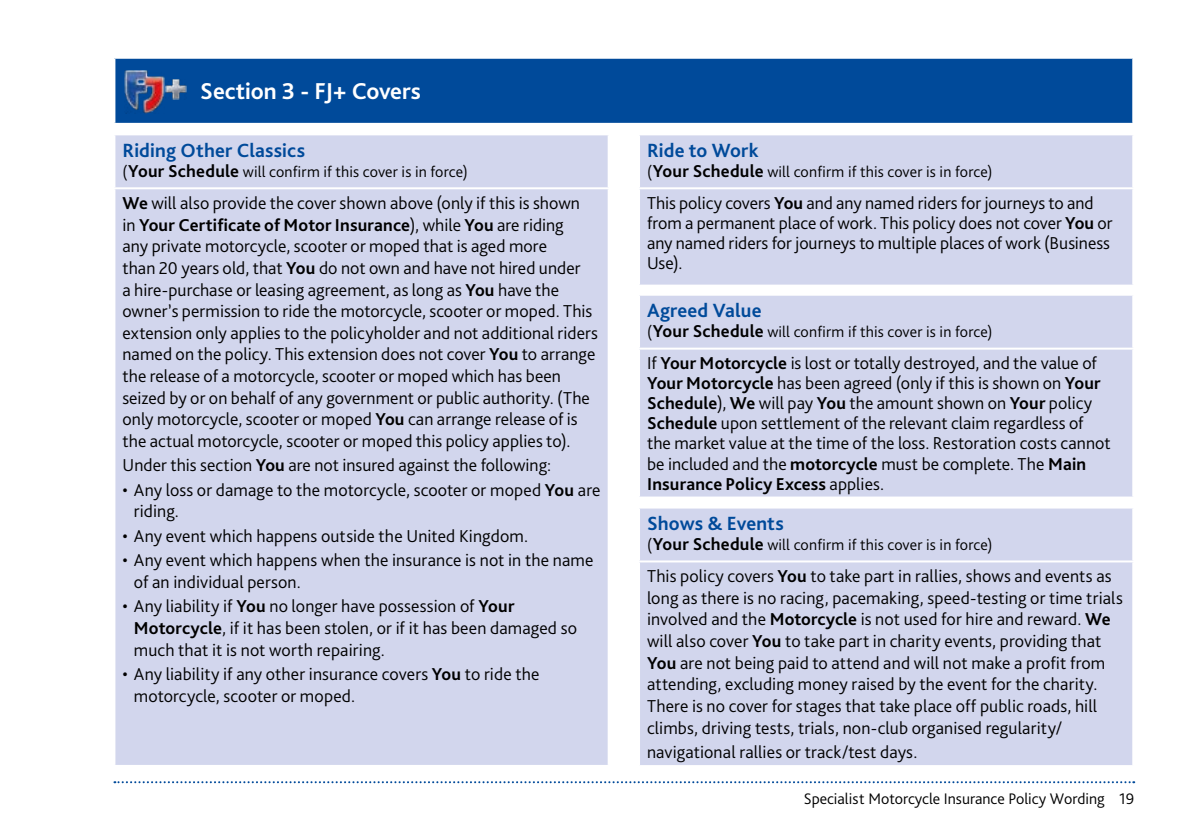
<style>
.page{position:relative;width:1191px;height:840px;background:#fff}
.page>*{position:absolute;margin:0;border:0;box-sizing:border-box;transform-origin:0 0}
.t1{font:700 24px "Bliss Pro";color:#fff}
.t2{font:700 20px "Bliss Pro";letter-spacing:.005em;color:#004a9a}
.t3{font:300 18px/21.6px "Bliss Pro";letter-spacing:.005em;color:#000}
.t4{font:300 16px "Bliss Pro";letter-spacing:.005em;color:#000}
.s1{font-weight:700;font-size:18px}
.s2{font-weight:700}
</style>
<div class="page">
<svg style="left:114px;top:781px;width:1020px;height:1px"></svg>
<div style="left:114px;top:58px;width:1019px;height:66px;background:#004a9a"></div>
<hr style="left:113px;top:57px;width:1021px;height:2px;background:#fff">
<hr style="left:113px;top:59px;width:2px;height:64px;background:#fff">
<hr style="left:1132px;top:59px;width:2px;height:64px;background:#fff">
<hr style="left:113px;top:123px;width:1021px;height:2px;background:#fff">
<div style="left:640px;top:135px;width:492px;height:149px;background:#d2d6ed"></div>
<hr style="left:638px;top:187px;width:496px;height:2px;background:#fff">
<div style="left:115px;top:135px;width:492px;height:629px;background:#d2d6ed"></div>
<hr style="left:113px;top:187px;width:496px;height:2px;background:#fff">
<div style="left:640px;top:295px;width:492px;height:201px;background:#d2d6ed"></div>
<hr style="left:638px;top:347px;width:496px;height:2px;background:#fff">
<div style="left:640px;top:508px;width:492px;height:256px;background:#d2d6ed"></div>
<hr style="left:638px;top:560px;width:496px;height:2px;background:#fff">
<img style="left:125px;top:70px;width:40px;height:44px">
<img style="left:166px;top:80px;width:20px;height:19px">
<h1 class="t1" style="left:200px;top:76px;width:222px">Section 3 - FJ+ Covers</h1>
<p class="t2" style="left:122px;top:137px;width:184px">Riding Other Classics</p>
<p class="t4" style="left:122px;top:161px;width:347px">(<span class="s1">Your Schedule</span> will confirm if this cover is in force)</p>
<p class="t3" style="left:122px;top:192px;width:477px"><span class="s2">We</span> will also provide the cover shown above (only if this is shown<br>in <span class="s2">Your Certificate of Motor Insurance</span>), while <span class="s2">You</span> are riding<br>any private motorcycle, scooter or moped that is aged more<br>than 20 years old, that <span class="s2">You</span> do not own and have not hired under<br>a hire-purchase or leasing agreement, as long as <span class="s2">You</span> have the owner’s permission to ride the motorcycle, scooter or moped. This extension only applies to the policyholder and not additional riders named on the policy. This extension does not cover <span class="s2">You</span> to arrange the release of a motorcycle, scooter or moped which has been seized by or on behalf of any government or public authority. (The only motorcycle, scooter or moped <span class="s2">You</span> can arrange release of is the actual motorcycle, scooter or moped this policy applies to).</p>
<p class="t3" style="left:122px;top:454px;width:430px">Under this section <span class="s2">You</span> are not insured against the following:</p>
<p class="t3" style="left:134px;top:478px;width:468px;text-indent:-11px">• Any loss or damage to the motorcycle, scooter or moped <span class="s2">You</span> are riding.</p>
<p class="t3" style="left:122px;top:524px;width:407px">• Any event which happens outside the United Kingdom.</p>
<p class="t3" style="left:134px;top:549px;width:461px;text-indent:-11px">• Any event which happens when the insurance is not in the name of an individual person.</p>
<p class="t3" style="left:134px;top:595px;width:445px;text-indent:-11px">• Any liability if <span class="s2">You</span> no longer have possession of <span class="s2">Your<br>Motorcycle</span>, if it has been stolen, or if it has been damaged so much that it is not worth repairing.</p>
<p class="t3" style="left:134px;top:662px;width:407px;text-indent:-11px">• Any liability if any other insurance covers <span class="s2">You</span> to ride the motorcycle, scooter or moped.</p>
<p class="t2" style="left:647px;top:137px;width:113px">Ride to Work</p>
<p class="t4" style="left:647px;top:161px;width:347px">(<span class="s1">Your Schedule</span> will confirm if this cover is in force)</p>
<p class="t3" style="left:647px;top:192px;width:467px;line-height:20px">This policy covers <span class="s2">You</span> and any named riders for journeys to and from a permanent place of work. This policy does not cover <span class="s2">You</span> or any named riders for journeys to multiple places of work (Business Use).</p>
<p class="t2" style="left:647px;top:297px;width:116px">Agreed Value</p>
<p class="t4" style="left:647px;top:321px;width:347px">(<span class="s1">Your Schedule</span> will confirm if this cover is in force)</p>
<p class="t3" style="left:647px;top:353px;width:465px;line-height:20px">If <span class="s2">Your Motorcycle</span> is lost or totally destroyed, and the value of <span class="s2">Your Motorcycle</span> has been agreed (only if this is shown on <span class="s2">Your Schedule</span>), <span class="s2">We</span> will pay <span class="s2">You</span> the amount shown on <span class="s2">Your</span> policy <span class="s2">Schedule</span> upon settlement of the relevant claim regardless of the market value at the time of the loss. Restoration costs cannot be included and the <span class="s2">motorcycle</span> must be complete. The <span class="s2">Main Insurance Policy Excess</span> applies.</p>
<p class="t2" style="left:647px;top:510px;width:138px">Shows &amp; Events</p>
<p class="t4" style="left:647px;top:534px;width:347px">(<span class="s1">Your Schedule</span> will confirm if this cover is in force)</p>
<p class="t3" style="left:647px;top:564px;width:477px">This policy covers <span class="s2">You</span> to take part in rallies, shows and events as long as there is no racing, pacemaking, speed-testing or time trials involved and the <span class="s2">Motorcycle</span> is not used for hire and reward. <span class="s2">We </span>will also cover <span class="s2">You</span> to take part in charity events, providing that <span class="s2">You</span> are not being paid to attend and will not make a profit from attending, excluding money raised by the event for the charity.<br>There is no cover for stages that take place off public roads, hill climbs, driving tests, trials, non-club organised regularity/</p>
<p class="t3" style="left:647px;top:740px;width:272px">navigational rallies or track/test days.</p>
<p class="t4" style="left:804px;top:788px;width:332px">Specialist Motorcycle Insurance Policy Wording 19</p>
</div>
